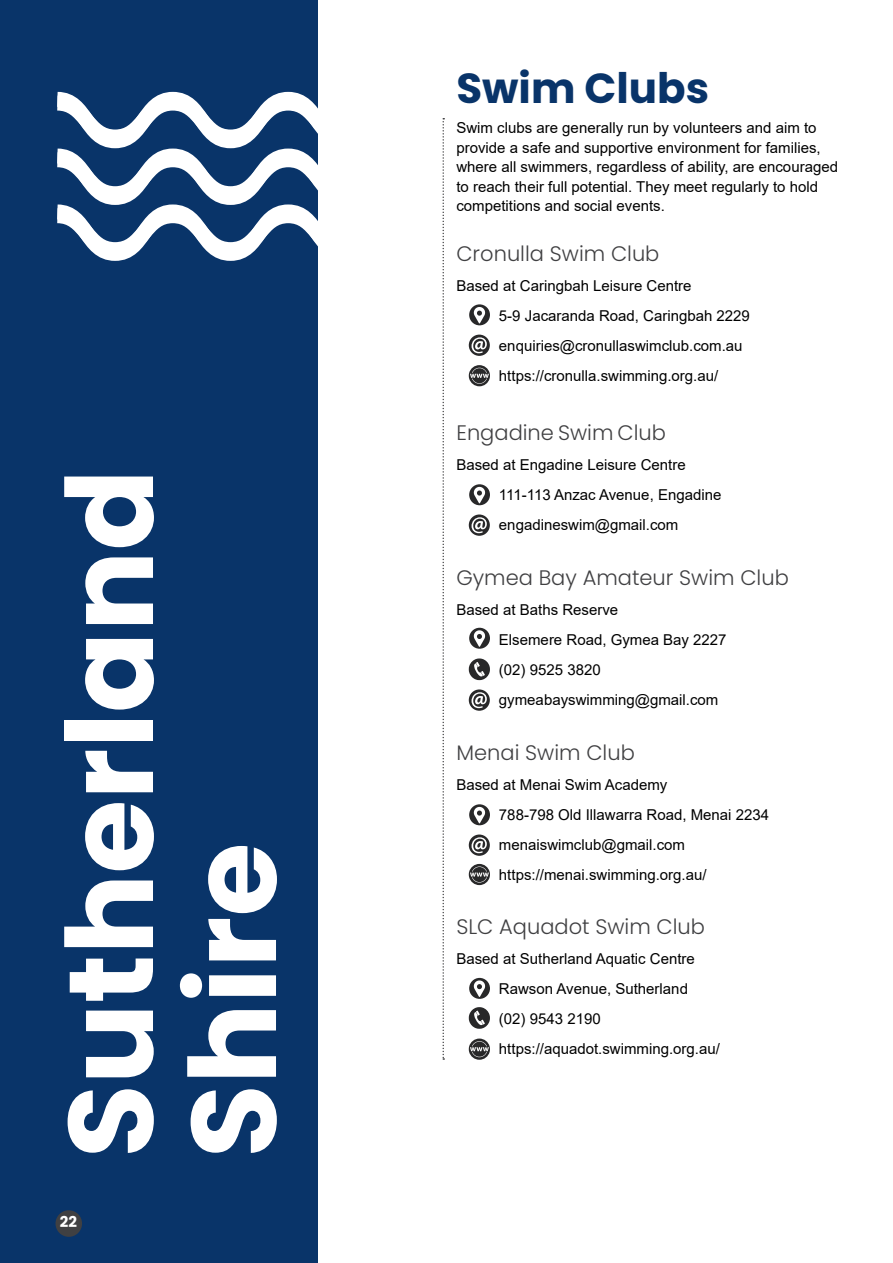
<style>
.page{position:relative;width:893px;height:1263px;background:#fff}
.page>*{position:absolute;margin:0;border:0;box-sizing:border-box;transform-origin:0 0}
.t1{font:700 120px/123px "Poppins";color:#fff}
.t2{font:700 42px "Poppins";color:#093469}
.t3{font:300 21px "Poppins";color:#404042}
.t4{font:15px/30px "Arial";color:#000}
.t5{font:700 15px "Poppins";color:#fff}
</style>
<div class="page">
<div style="left:0;top:0;width:317px;height:1263px;background:#093469"></div>
<div style="left:56px;top:1210px;width:26px;height:27px;background:#404042;border-radius:50%"></div>
<svg style="left:57px;top:84px;width:433px;height:976px"></svg>
<h1 class="t1" style="left:60px;top:1158px;width:690px;rotate:-90deg">Sutherland<br>Shire</h1>
<p class="t5" style="left:60px;top:1215px;width:19px">22</p>
<h2 class="t2" style="left:456px;top:70px;width:254px">Swim Clubs</h2>
<p class="t4" style="left:456px;top:120px;width:383px;line-height:19.5px">Swim clubs are generally run by volunteers and aim to provide a safe and supportive environment for families, where all swimmers, regardless of ability, are encouraged to reach their full potential. They meet regularly to hold competitions and social events.</p>
<h3 class="t3" style="left:456px;top:241px;width:205px">Cronulla Swim Club</h3>
<p class="t4" style="left:499px;top:272px;width:252px;text-indent:-43px">Based at Caringbah Leisure Centre<br>5-9 Jacaranda Road, Caringbah 2229 enquiries@cronullaswimclub.com.au https://cronulla.swimming.org.au/</p>
<h3 class="t3" style="left:456px;top:421px;width:211px">Engadine Swim Club</h3>
<p class="t4" style="left:499px;top:451px;width:224px;text-indent:-43px">Based at Engadine Leisure Centre<br>111-113 Anzac Avenue, Engadine engadineswim@gmail.com</p>
<h3 class="t3" style="left:456px;top:565px;width:334px">Gymea Bay Amateur Swim Club</h3>
<p class="t4" style="left:499px;top:596px;width:229px;text-indent:-43px">Based at Baths Reserve<br>Elsemere Road, Gymea Bay 2227 (02) 9525 3820 gymeabayswimming@gmail.com</p>
<h3 class="t3" style="left:456px;top:740px;width:180px">Menai Swim Club</h3>
<p class="t4" style="left:499px;top:771px;width:272px;text-indent:-43px">Based at Menai Swim Academy<br>788-798 Old Illawarra Road, Menai 2234 menaiswimclub@gmail.com https://menai.swimming.org.au/</p>
<h3 class="t3" style="left:456px;top:915px;width:250px">SLC Aquadot Swim Club</h3>
<p class="t4" style="left:499px;top:945px;width:222px;text-indent:-43px">Based at Sutherland Aquatic Centre<br>Rawson Avenue, Sutherland<br>(02) 9543 2190 https://aquadot.swimming.org.au/</p>
</div>
